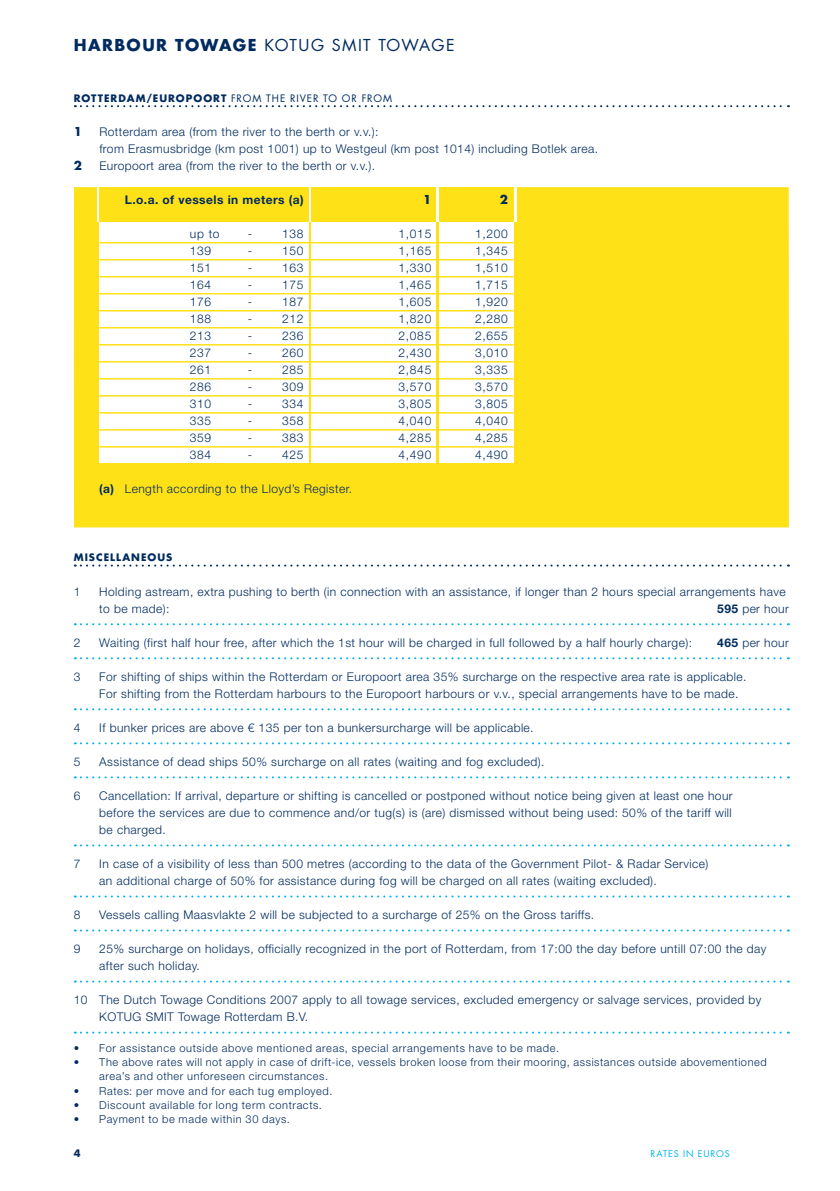
<style>
.page{position:relative;width:840px;height:1191px;background:#fff}
.page>*{position:absolute;margin:0;border:0;box-sizing:border-box;transform-origin:0 0}
.t1{font:16px "Futura Std";letter-spacing:.075em;color:#002b5f}
.t2{font:300 12px/17px "Helvetica Neue LT Std";letter-spacing:.035em;color:#002b5f}
.t3{font:700 12px "Helvetica Neue LT Std";letter-spacing:.035em;color:#002b5f}
.t4{font:700 12px "Futura Std";color:#002b5f}
.t5{font:300 11px/14.2px "Helvetica Neue LT Std";letter-spacing:.055em;color:#002b5f}
.t6{font:10px "Futura Std";letter-spacing:.095em;color:#002b5f}
.t7{font:700 10px "Futura Std";letter-spacing:.1em;color:#002b5f}
.t8{font:9px "Futura Std";letter-spacing:.09em;color:#00b2ec}
.s1{font-weight:700}
</style>
<div class="page">
<div style="left:74px;top:187px;width:714px;height:340px;background:#ffe117"></div>
<div style="left:97px;top:187px;width:419px;height:34px;background:#fff"></div>
<div style="left:438px;top:187px;width:75px;height:276px;background:#fff"></div>
<div style="left:311px;top:187px;width:125px;height:276px;background:#fff"></div>
<div style="left:99px;top:187px;width:210px;height:276px;background:#fff"></div>
<div style="left:438px;top:187px;width:75px;height:34px;background:#ffe117"></div>
<div style="left:311px;top:187px;width:125px;height:34px;background:#ffe117"></div>
<div style="left:99px;top:187px;width:210px;height:34px;background:#ffe117"></div>
<hr style="left:99px;top:242px;width:414px;height:1px;background:#ffe117">
<hr style="left:99px;top:259px;width:414px;height:1px;background:#ffe117">
<hr style="left:99px;top:276px;width:414px;height:1px;background:#ffe117">
<hr style="left:99px;top:293px;width:414px;height:1px;background:#ffe117">
<hr style="left:99px;top:310px;width:414px;height:1px;background:#ffe117">
<hr style="left:99px;top:327px;width:414px;height:1px;background:#ffe117">
<hr style="left:99px;top:344px;width:414px;height:1px;background:#ffe117">
<hr style="left:99px;top:361px;width:414px;height:1px;background:#ffe117">
<hr style="left:99px;top:378px;width:414px;height:1px;background:#ffe117">
<hr style="left:99px;top:395px;width:414px;height:1px;background:#ffe117">
<hr style="left:99px;top:412px;width:414px;height:1px;background:#ffe117">
<hr style="left:99px;top:429px;width:414px;height:1px;background:#ffe117">
<hr style="left:99px;top:446px;width:414px;height:1px;background:#ffe117">
<svg style="left:75px;top:105px;width:713px;height:2px"></svg>
<svg style="left:75px;top:564px;width:713px;height:2px"></svg>
<svg style="left:75px;top:623px;width:713px;height:2px"></svg>
<svg style="left:75px;top:657px;width:713px;height:2px"></svg>
<svg style="left:75px;top:708px;width:713px;height:2px"></svg>
<svg style="left:75px;top:742px;width:713px;height:2px"></svg>
<svg style="left:75px;top:776px;width:713px;height:2px"></svg>
<svg style="left:75px;top:844px;width:713px;height:2px"></svg>
<svg style="left:75px;top:895px;width:713px;height:2px"></svg>
<svg style="left:75px;top:929px;width:713px;height:2px"></svg>
<svg style="left:75px;top:980px;width:713px;height:2px"></svg>
<svg style="left:75px;top:1031px;width:713px;height:2px"></svg>
<h1 class="t1" style="left:74px;top:35px;width:382px"><span class="s1">HARBOUR TOWAGE</span> KOTUG SMIT TOWAGE</h1>
<p class="t6" style="left:74px;top:92px;width:319px"><span class="s1">ROTTERDAM/EUROPOORT</span> FROM THE RIVER TO OR FROM</p>
<p class="t4" style="left:74px;top:124px;width:10px">1</p>
<p class="t2" style="left:99px;top:123px;width:500px">Rotterdam area (from the river to the berth or v.v.):<br>from Erasmusbridge (km post 1001) up to Westgeul (km post 1014) including Botlek area.</p>
<p class="t4" style="left:74px;top:158px;width:10px">2</p>
<p class="t2" style="left:99px;top:157px;width:277px">Europoort area (from the river to the berth or v.v.).</p>
<p class="t3" style="left:125px;top:192px;width:180px">L.o.a. of vessels in meters (a)</p>
<p class="t2" style="left:190px;top:225px;width:31px">up to</p>
<p class="t2" style="left:248px;top:225px;width:6px">-</p>
<p class="t2" style="left:190px;top:242px;width:23px">139</p>
<p class="t2" style="left:248px;top:242px;width:6px">-</p>
<p class="t2" style="left:190px;top:259px;width:23px">151</p>
<p class="t2" style="left:248px;top:259px;width:6px">-</p>
<p class="t2" style="left:190px;top:276px;width:23px">164</p>
<p class="t2" style="left:248px;top:276px;width:6px">-</p>
<p class="t2" style="left:190px;top:293px;width:23px">176</p>
<p class="t2" style="left:248px;top:293px;width:6px">-</p>
<p class="t2" style="left:190px;top:310px;width:23px">188</p>
<p class="t2" style="left:248px;top:310px;width:6px">-</p>
<p class="t2" style="left:190px;top:327px;width:23px">213</p>
<p class="t2" style="left:248px;top:327px;width:6px">-</p>
<p class="t2" style="left:190px;top:344px;width:23px">237</p>
<p class="t2" style="left:248px;top:344px;width:6px">-</p>
<p class="t2" style="left:190px;top:361px;width:23px">261</p>
<p class="t2" style="left:248px;top:361px;width:6px">-</p>
<p class="t2" style="left:190px;top:378px;width:23px">286</p>
<p class="t2" style="left:248px;top:378px;width:6px">-</p>
<p class="t2" style="left:190px;top:395px;width:23px">310</p>
<p class="t2" style="left:248px;top:395px;width:6px">-</p>
<p class="t2" style="left:190px;top:412px;width:23px">335</p>
<p class="t2" style="left:248px;top:412px;width:6px">-</p>
<p class="t2" style="left:190px;top:429px;width:23px">359</p>
<p class="t2" style="left:248px;top:429px;width:6px">-</p>
<p class="t2" style="left:190px;top:446px;width:23px">384</p>
<p class="t2" style="left:248px;top:446px;width:6px">-</p>
<p class="t2" style="left:282px;top:225px;width:23px;text-align:justify">138<br>150<br>163<br>175<br>187<br>212<br>236<br>260<br>285<br>309<br>334<br>358<br>383<br>425</p>
<p class="t2" style="left:99px;top:480px;width:254px"><span class="s1">(a)</span> Length according to the Lloyd’s Register.</p>
<p class="t4" style="left:423px;top:192px;width:10px">1</p>
<p class="t2" style="left:398px;top:225px;width:34px;text-align:justify">1,015<br>1,165<br>1,330<br>1,465<br>1,605<br>1,820<br>2,085<br>2,430<br>2,845<br>3,570<br>3,805<br>4,040<br>4,285<br>4,490</p>
<p class="t4" style="left:499px;top:192px;width:10px">2</p>
<p class="t2" style="left:475px;top:225px;width:34px;text-align:justify">1,200<br>1,345<br>1,510<br>1,715<br>1,920<br>2,280<br>2,655<br>3,010<br>3,335<br>3,570<br>3,805<br>4,040<br>4,285<br>4,490</p>
<p class="t7" style="left:74px;top:551px;width:100px">MISCELLANEOUS</p>
<p class="t2" style="left:74px;top:582px;width:8px">1</p>
<p class="t2" style="left:99px;top:582px;width:687px">Holding astream, extra pushing to berth (in connection with an assistance, if longer than 2 hours special arrangements have to be made):</p>
<p class="t2" style="left:716px;top:599px;width:73px"><span class="s1">595</span> per hour</p>
<p class="t2" style="left:74px;top:633px;width:8px">2</p>
<p class="t2" style="left:99px;top:633px;width:594px">Waiting (first half hour free, after which the 1st hour will be charged in full followed by a half hourly charge):</p>
<p class="t2" style="left:716px;top:633px;width:73px"><span class="s1">465</span> per hour</p>
<p class="t2" style="left:74px;top:667px;width:8px">3</p>
<p class="t2" style="left:99px;top:667px;width:648px">For shifting of ships within the Rotterdam or Europoort area 35% surcharge on the respective area rate is applicable.<br>For shifting from the Rotterdam harbours to the Europoort harbours or v.v., special arrangements have to be made.</p>
<p class="t2" style="left:74px;top:718px;width:8px">4</p>
<p class="t2" style="left:99px;top:718px;width:435px">If bunker prices are above € 135 per ton a bunkersurcharge will be applicable.</p>
<p class="t2" style="left:74px;top:752px;width:8px">5</p>
<p class="t2" style="left:99px;top:752px;width:446px">Assistance of dead ships 50% surcharge on all rates (waiting and fog excluded).</p>
<p class="t2" style="left:74px;top:786px;width:8px">6</p>
<p class="t2" style="left:99px;top:786px;width:634px;text-align:justify">Cancellation: If arrival, departure or shifting is cancelled or postponed without notice being given at least one hour before the services are due to commence and/or tug(s) is (are) dismissed without being used: 50% of the tariff will be charged.</p>
<p class="t2" style="left:74px;top:854px;width:8px">7</p>
<p class="t2" style="left:99px;top:854px;width:610px">In case of a visibility of less than 500 metres (according to the data of the Government Pilot- &amp; Radar Service) an additional charge of 50% for assistance during fog will be charged on all rates (waiting excluded).</p>
<p class="t2" style="left:74px;top:905px;width:8px">8</p>
<p class="t2" style="left:99px;top:905px;width:496px">Vessels calling Maasvlakte 2 will be subjected to a surcharge of 25% on the Gross tariffs.</p>
<p class="t2" style="left:74px;top:939px;width:8px">9</p>
<p class="t2" style="left:99px;top:939px;width:668px">25% surcharge on holidays, officially recognized in the port of Rotterdam, from 17:00 the day before untill 07:00 the day after such holiday.</p>
<p class="t2" style="left:99px;top:990px;width:663px;text-indent:-26px">10 The Dutch Towage Conditions 2007 apply to all towage services, excluded emergency or salvage services, provided by<br>KOTUG SMIT Towage Rotterdam B.V.</p>
<p class="t5" style="left:74px;top:1040px;width:486px">• For assistance outside above mentioned areas, special arrangements have to be made.</p>
<p class="t5" style="left:99px;top:1055px;width:668px;text-indent:-26px">• The above rates will not apply in case of drift-ice, vessels broken loose from their mooring, assistances outside abovementioned area’s and other unforeseen circumstances.</p>
<p class="t5" style="left:74px;top:1083px;width:260px">• Rates: per move and for each tug employed.</p>
<p class="t5" style="left:74px;top:1097px;width:249px">• Discount available for long term contracts.</p>
<p class="t5" style="left:74px;top:1111px;width:217px">• Payment to be made within 30 days.</p>
<p class="t7" style="left:74px;top:1146px;width:8px">4</p>
<p class="t8" style="left:650px;top:1147px;width:81px">RATES IN EUROS</p>
</div>
